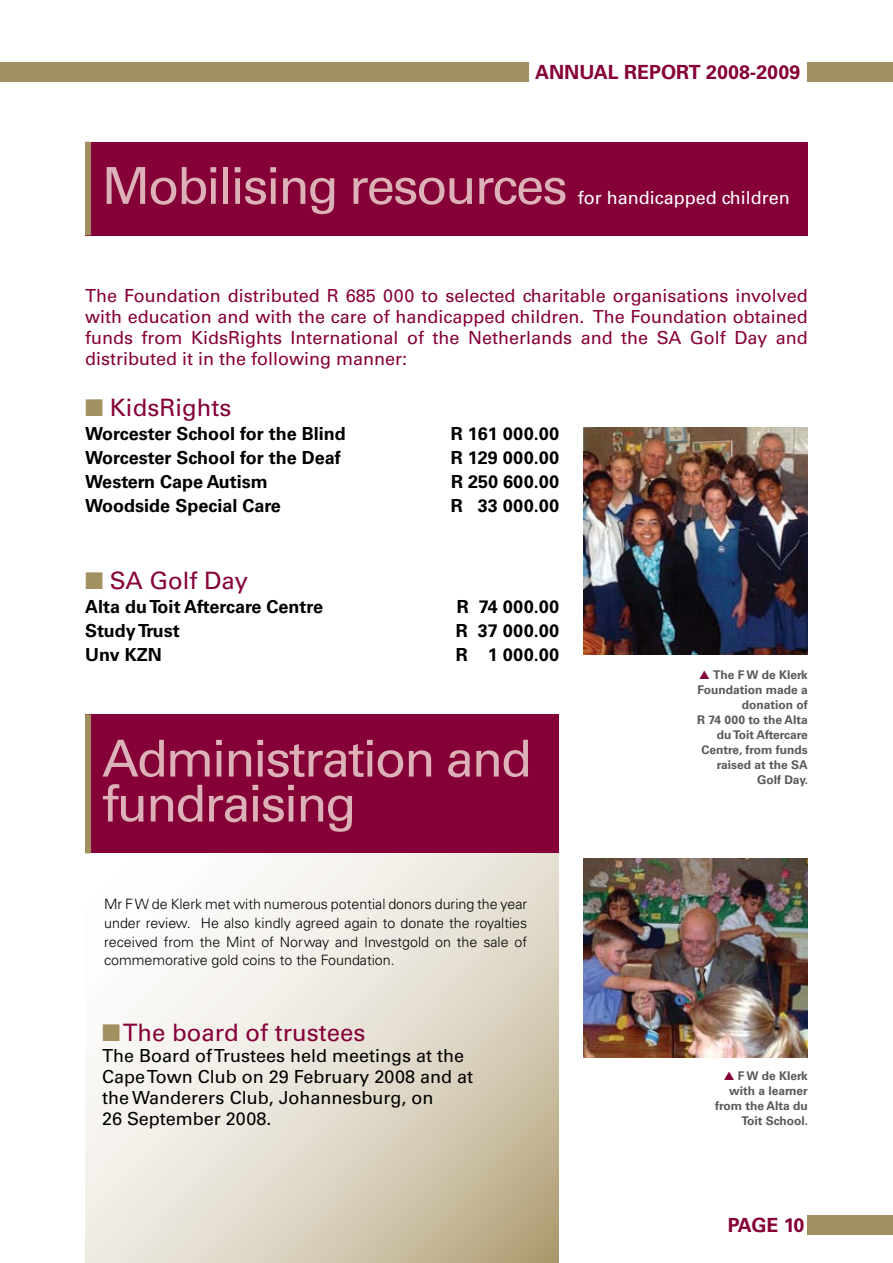
<style>
.page{position:relative;width:893px;height:1263px;background:#fff}
.page>*{position:absolute;margin:0;border:0;box-sizing:border-box;transform-origin:0 0}
.t1{font:51px/45px "Univers LT Std";letter-spacing:-.04em;color:#dcb2b8}
.t2{font:24px "Univers LT Std";color:#860038}
.t3{font:700 19.5px "Univers LT Std";color:#860038}
.t4{font:18px/21px "Univers LT Std";color:#860038;text-align:justify}
.t5{font:700 18px "Univers LT Std";color:#000}
.t6{font:18px/21px "Univers LT Std";color:#000}
.t7{font:18px "Univers LT Std";color:#fff}
.t8{font:300 14.25px/18.8px "Univers LT Std";color:#000;text-align:justify}
.t9{font:700 12px/15px "Univers LT Std";color:#58595b;text-align:right}
.s1{color:#a29060}
.s2{color:#860038}
</style>
<div class="page">
<svg style="left:85px;top:853px;width:473px;height:410px"></svg>
<div style="left:0;top:63px;width:528px;height:19px;background:#a29060"></div>
<div style="left:808px;top:63px;width:85px;height:19px;background:#a29060"></div>
<div style="left:85px;top:142px;width:723px;height:93px;background:#860038"></div>
<div style="left:85px;top:142px;width:6px;height:93px;background:#a29060"></div>
<img style="left:584px;top:427px;width:224px;height:228px">
<img style="left:584px;top:859px;width:224px;height:198px">
<div style="left:85px;top:714px;width:473px;height:139px;background:#860038"></div>
<div style="left:85px;top:714px;width:6px;height:139px;background:#a29060"></div>
<div style="left:808px;top:1215px;width:85px;height:19px;background:#a29060"></div>
<p class="t3" style="left:535px;top:61px;width:15px">annual</p>
<p class="t3" style="left:624px;top:61px;width:14px">report</p>
<p class="t3" style="left:706px;top:61px;width:96px">2008-2009</p>
<h1 class="t1" style="left:102px;top:164px;width:467px">Mobilising resources</h1>
<p class="t7" style="left:578px;top:187px;width:214px">for handicapped children</p>
<p class="t4" style="left:85px;top:285px;width:724px">The Foundation distributed R 685 000 to selected charitable organisations involved with education and with the care of handicapped children. The Foundation obtained funds from KidsRights International of the Netherlands and the SA Golf Day and distributed it in the following manner:</p>
<h2 class="t2" style="left:85px;top:393px;width:148px"><span class="s1">■</span> KidsRights</h2>
<p class="t5" style="left:85px;top:423px;width:262px">Worcester School for the Blind</p>
<p class="t5" style="left:451px;top:423px;width:110px">R 161 000.00</p>
<p class="t5" style="left:85px;top:447px;width:257px">Worcester School for the Deaf</p>
<p class="t5" style="left:451px;top:447px;width:110px">R 129 000.00</p>
<p class="t5" style="left:85px;top:471px;width:184px">Western Cape Autism</p>
<p class="t5" style="left:451px;top:471px;width:109px">R 250 600.00</p>
<p class="t5" style="left:85px;top:495px;width:197px">Woodside Special Care</p>
<p class="t5" style="left:451px;top:495px;width:110px">R 33 000.00</p>
<h2 class="t2" style="left:85px;top:566px;width:165px"><span class="s1">■</span> SA Golf Day</h2>
<p class="t5" style="left:85px;top:596px;width:239px">Alta du Toit Aftercare Centre</p>
<p class="t5" style="left:457px;top:596px;width:104px">R 74 000.00</p>
<p class="t5" style="left:85px;top:620px;width:96px">Study Trust</p>
<p class="t5" style="left:456px;top:620px;width:105px">R 37 000.00</p>
<p class="t5" style="left:85px;top:644px;width:78px">Unv KZN</p>
<p class="t5" style="left:456px;top:644px;width:105px">R 1 000.00</p>
<h1 class="t1" style="left:102px;top:736px;width:431px">Administration and fundraising</h1>
<p class="t8" style="left:104px;top:894px;width:425px">Mr F W de Klerk met with numerous potential donors during the year under review. He also kindly agreed again to donate the royalties received from the Mint of Norway and Investgold on the sale of commemorative gold coins to the Foundation.</p>
<h2 class="t2" style="left:102px;top:1018px;width:265px"><span class="s1">■</span>The board of trustees</h2>
<p class="t6" style="left:102px;top:1045px;width:373px">The Board ofTrustees held meetings at the CapeTown Club on 29 February 2008 and at the Wanderers Club, Johannesburg, on<br>26 September 2008.</p>
<p class="t9" style="left:697px;top:667px;width:112px"><span class="s2">▲</span> The F W de Klerk<br>Foundation made a donation of<br>R 74 000 to the Alta du Toit Aftercare<br>Centre, from funds raised at the SA<br>Golf Day.</p>
<p class="t9" style="left:715px;top:1068px;width:95px"><span class="s2">▲</span> F W de Klerk with a learner from the Alta du<br>Toit School.</p>
<p class="t3" style="left:728px;top:1213px;width:14px">page</p>
<p class="t3" style="left:784px;top:1213px;width:22px">10</p>
</div>
